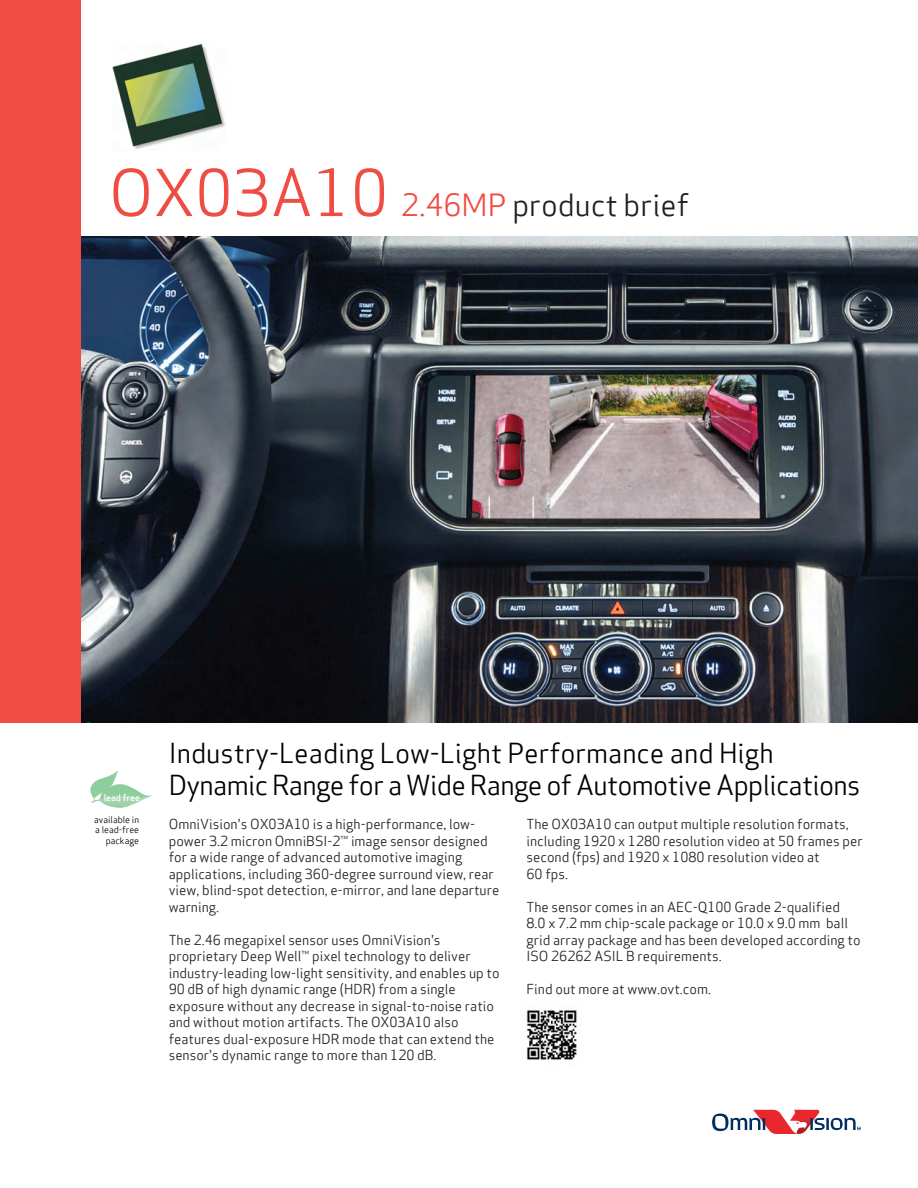
<style>
.page{position:relative;width:918px;height:1188px;background:#fff}
.page>*{position:absolute;margin:0;border:0;box-sizing:border-box;transform-origin:0 0}
.t1{font:30px "Apex Sans Book T";color:#231f20}
.t2{font:27px/32.2px "Apex Sans Book T";letter-spacing:-.025em;color:#000}
.t3{font:13.5px/16.5px "Apex Sans Book T";color:#231f20}
.t4{font:9.15px "Apex Sans Medium T";color:#fff}
.t5{font:9px/10.5px "Apex Sans Book T";color:#000;text-align:right}
.s1{font-size:63px;color:#ef4d44}
.s2{color:#ef4d44}
</style>
<div class="page">
<img style="left:81px;top:236px;width:837px;height:486px">
<div style="left:0;top:0;width:81px;height:722px;background:#ef4d44"></div>
<svg style="left:90px;top:770px;width:63px;height:38px"></svg>
<svg style="left:712px;top:1110px;width:149px;height:24px"></svg>
<img style="left:526px;top:1010px;width:51px;height:50px">
<img style="left:113px;top:43px;width:112px;height:106px">
<h1 class="t1" style="left:109px;top:186px;width:582px"><span class="s1">OX03A10</span> <span class="s2">2.46MP</span> product brief</h1>
<p class="t4" style="left:104px;top:792px;width:38px">lead free</p>
<p class="t5" style="left:94px;top:814px;width:46px">available in a lead-free package</p>
<h2 class="t2" style="left:169px;top:736px;width:693px">Industry-Leading Low-Light Performance and High<br>Dynamic Range for a Wide Range of Automotive Applications</h2>
<p class="t3" style="left:169px;top:816px;width:332px">OmniVision's OX03A10 is a high-performance, low&shy;power 3.2 micron OmniBSI-2™ image sensor designed for a wide range of advanced automotive imaging applications, including 360-degree surround view, rear view, blind-spot detection, e-mirror, and lane departure warning.</p>
<p class="t3" style="left:169px;top:931px;width:332px">The 2.46 megapixel sensor uses OmniVision's proprietary Deep Well™ pixel technology to deliver industry-leading low-light sensitivity, and enables up to 90 dB of high dynamic range (HDR) from a single exposure without any decrease in signal-to-noise ratio and without motion artifacts. The OX03A10 also features dual-exposure HDR mode that can extend the sensor's dynamic range to more than 120 dB.</p>
<p class="t3" style="left:526px;top:816px;width:338px">The OX03A10 can output multiple resolution formats, including 1920 x 1280 resolution video at 50 frames per second (fps) and 1920 x 1080 resolution video at<br>60 fps.</p>
<p class="t3" style="left:526px;top:898px;width:336px">The sensor comes in an AEC-Q100 Grade 2-qualified 8.0 x 7.2 mm chip-scale package or 10.0 x 9.0 mm ball grid array package and has been developed according to ISO 26262 ASIL B requirements.</p>
<p class="t3" style="left:526px;top:981px;width:186px">Find out more at www.ovt.com.</p>
</div>
